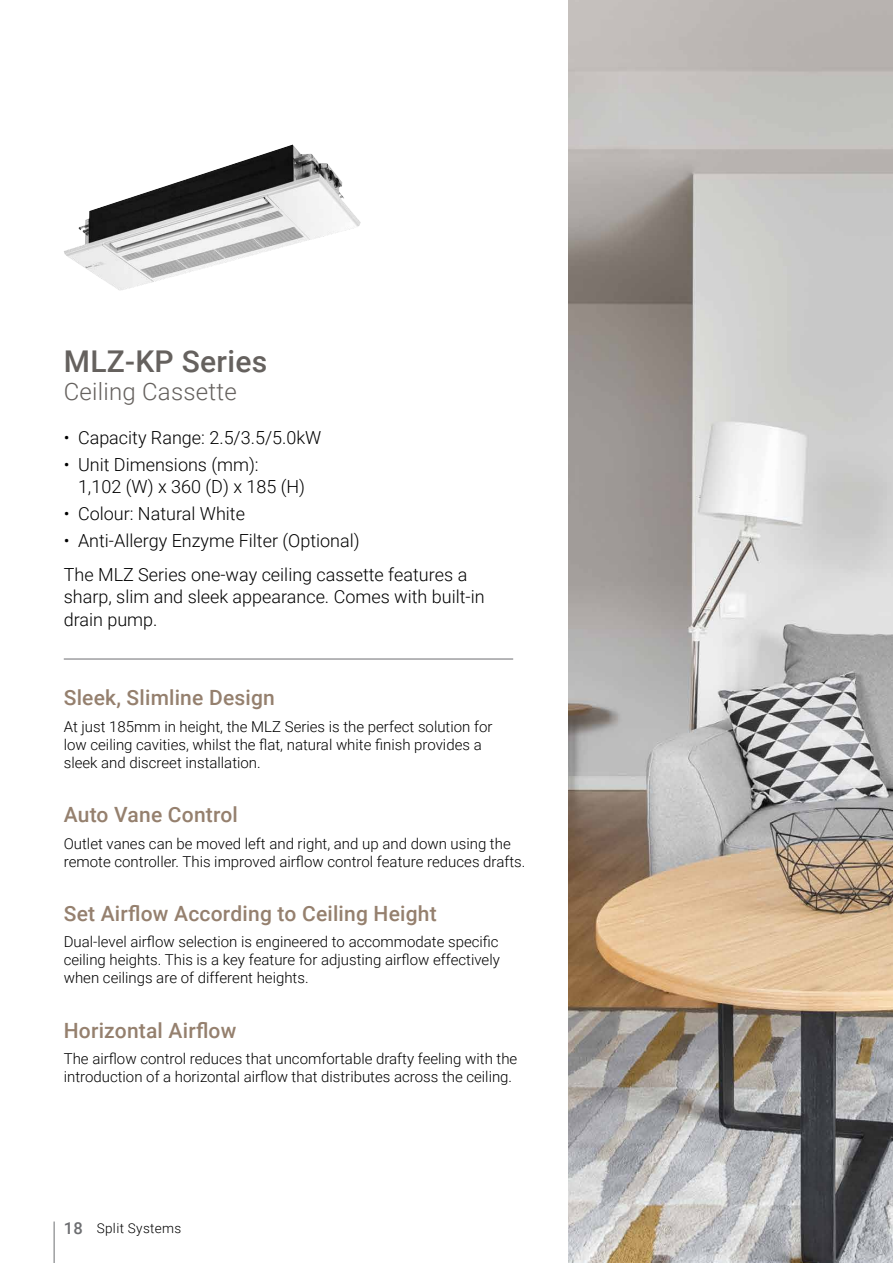
<style>
.page{position:relative;width:893px;height:1263px;background:#fff}
.page>*{position:absolute;margin:0;border:0;box-sizing:border-box;transform-origin:0 0}
.t1{font:500 30px "Roboto";letter-spacing:.01em;color:#65615e}
.t2{font:300 24px "Roboto";letter-spacing:.01em;color:#65615e}
.t3{font:500 21px "Roboto";letter-spacing:.01em;color:#95806e}
.t4{font:300 18px/22.5px "Roboto";color:#000}
.t5{font:300 15px/18px "Roboto";color:#000}
.t6{font:300 13.5px "Roboto";letter-spacing:.025em;color:#000}
.s1{font-weight:500;font-size:16.5px;color:#6d6e71}
</style>
<div class="page">
<hr style="left:54px;top:1221px;width:1px;height:42px;background:#6d6e71">
<img style="left:568px;top:0;width:325px;height:1263px">
<img style="left:64px;top:144px;width:297px;height:147px">
<hr style="left:64px;top:659px;width:449px;height:1px;background:#6d6e71">
<h1 class="t1" style="left:64px;top:340px;width:205px">MLZ-KP Series</h1>
<h2 class="t2" style="left:64px;top:375px;width:174px">Ceiling Cassette</h2>
<p class="t4" style="left:64px;top:426px;width:259px">• Capacity Range: 2.5/3.5/5.0kW</p>
<p class="t4" style="left:78px;top:452px;width:229px;text-indent:-14px">• Unit Dimensions (mm):<br>1,102 (W) x 360 (D) x 185 (H)</p>
<p class="t4" style="left:64px;top:502px;width:183px">• Colour: Natural White</p>
<p class="t4" style="left:64px;top:528px;width:297px">• Anti-Allergy Enzyme Filter (Optional)</p>
<p class="t4" style="left:64px;top:563px;width:422px">The MLZ Series one-way ceiling cassette features a sharp, slim and sleek appearance. Comes with built-in drain pump.</p>
<h3 class="t3" style="left:64px;top:683px;width:213px">Sleek, Slimline Design</h3>
<p class="t5" style="left:64px;top:717px;width:430px">At just 185mm in height, the MLZ Series is the perfect solution for low ceiling cavities, whilst the flat, natural white finish provides a sleek and discreet installation.</p>
<h3 class="t3" style="left:64px;top:800px;width:176px">Auto Vane Control</h3>
<p class="t5" style="left:64px;top:834px;width:463px">Outlet vanes can be moved left and right, and up and down using the remote controller. This improved airflow control feature reduces drafts.</p>
<h3 class="t3" style="left:64px;top:899px;width:374px">Set Airflow According to Ceiling Height</h3>
<p class="t5" style="left:64px;top:932px;width:438px;text-align:justify">Dual-level airflow selection is engineered to accommodate specific ceiling heights. This is a key feature for adjusting airflow effectively when ceilings are of different heights.</p>
<h3 class="t3" style="left:64px;top:1015px;width:174px">Horizontal Airflow</h3>
<p class="t5" style="left:64px;top:1049px;width:455px">The airflow control reduces that uncomfortable drafty feeling with the introduction of a horizontal airflow that distributes across the ceiling.</p>
<p class="t6" style="left:64px;top:1219px;width:119px"><span class="s1">18</span> Split Systems</p>
</div>
